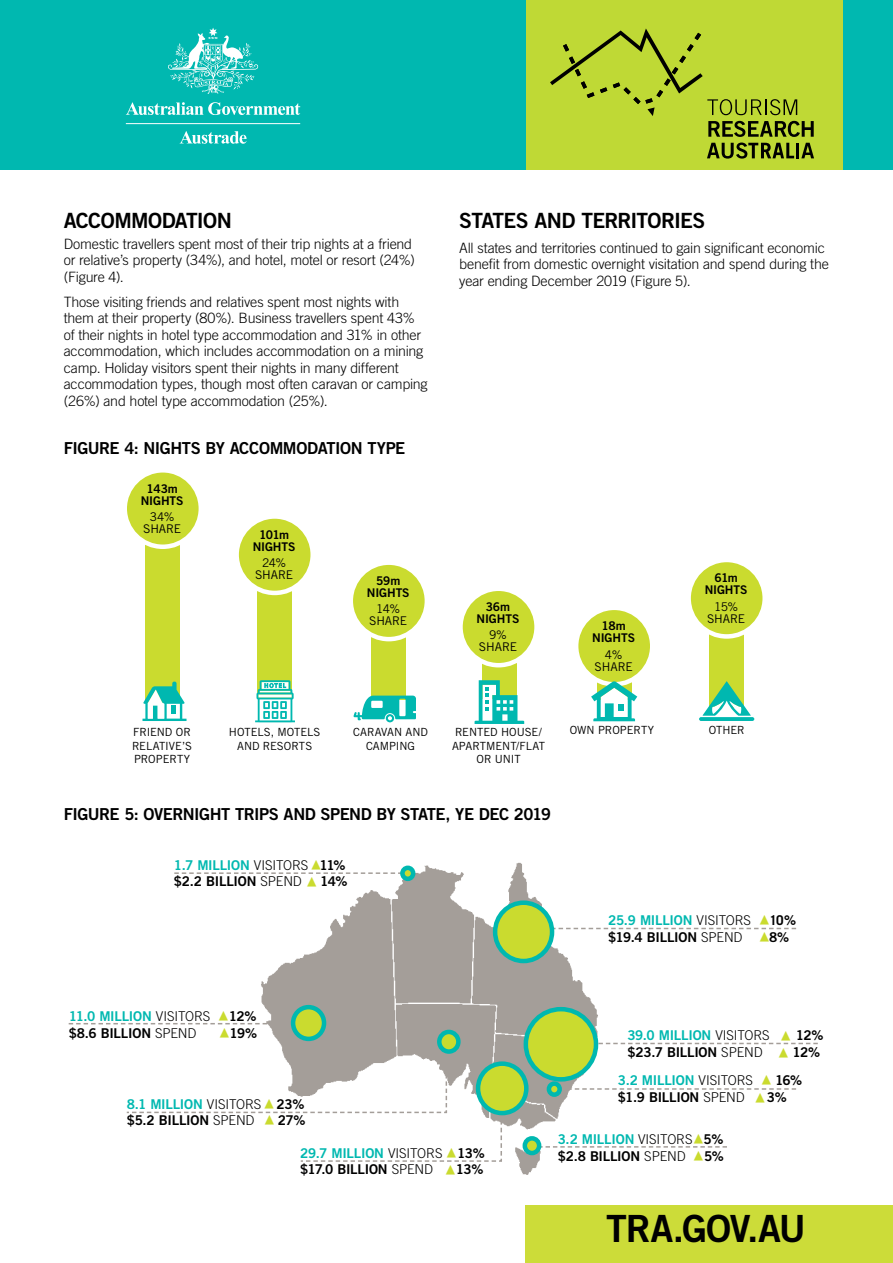
<style>
.page{position:relative;width:893px;height:1263px;background:#fff}
.page>*{position:absolute;margin:0;border:0;box-sizing:border-box;transform-origin:0 0}
.t1{font:37.5px "Trade Gothic LT Std Bd 2";letter-spacing:-.035em;color:#000}
.t2{font:21px "Trade Gothic LT Std Bd 2";letter-spacing:-.035em;color:#000}
.t3{font:16.5px "Trade Gothic LT Std Bd 2";letter-spacing:-.03em;color:#000}
.t4{font:300 14.25px/16.5px "Trade Gothic LT Std";letter-spacing:-.015em;color:#000}
.t5{font:13.5px/16.5px "Trade Gothic LT Std Bd 2";letter-spacing:-.025em;color:#000}
.t6{font:13.5px "Trade Gothic LT Std Bd 2";letter-spacing:-.025em;color:#00b8b0}
.t7{font:700 13.5px "Trade Gothic LT Std";color:#000}
.t8{font:12px/12px "Trade Gothic LT Std Bd 2";letter-spacing:-.01em;color:#000;text-align:center}
.t9{font:12px/12px "Trade Gothic LT Std";letter-spacing:-.02em;color:#000;text-align:center}
.t10{font:11.25px/13.5px "Trade Gothic LT Std";letter-spacing:-.005em;color:#000;text-align:center}
.s1{color:#00b8b0}
.s2{font-family:"Trade Gothic LT Std";font-weight:300}
.s3{font-family:"Trade Gothic LT Std";font-weight:300;color:#000}
.s4{color:#000}
</style>
<div class="page">
<div style="left:0;top:0;width:893px;height:170px;background:#00b8b0"></div>
<div style="left:527px;top:0;width:316px;height:170px;background:#bfd935"></div>
<svg style="left:707px;top:143px;width:87px;height:16px"></svg>
<hr style="left:796px;top:143px;width:3px;height:15px;background:#000">
<svg style="left:801px;top:143px;width:13px;height:15px"></svg>
<svg style="left:550px;top:28px;width:264px;height:109px"></svg>
<div style="left:145px;top:543px;width:34px;height:160px;background:#cadb2f"></div>
<div style="left:257px;top:589px;width:35px;height:110px;background:#cadb2f"></div>
<div style="left:371px;top:636px;width:35px;height:63px;background:#cadb2f"></div>
<div style="left:482px;top:661px;width:35px;height:38px;background:#cadb2f"></div>
<div style="left:709px;top:633px;width:35px;height:75px;background:#cadb2f"></div>
<svg style="left:126px;top:102px;width:174px;height:13px"></svg>
<svg style="left:168px;top:28px;width:90px;height:66px"></svg>
<hr style="left:126px;top:123px;width:174px;height:1px;background:#fff">
<svg style="left:180px;top:131px;width:67px;height:13px"></svg>
<div style="left:525px;top:1205px;width:368px;height:58px;background:#ccdc39"></div>
<img style="left:261px;top:862px;width:337px;height:313px">
<div style="left:526px;top:1009px;width:70px;height:70px;background:#cadb2f;border-radius:50%"></div>
<div style="left:524px;top:1007px;width:74px;height:74px;border:4px solid #00b8b0;border-radius:50%"></div>
<div style="left:495px;top:903px;width:57px;height:58px;background:#cadb2f;border-radius:50%"></div>
<div style="left:493px;top:900px;width:61px;height:63px;border:4px solid #00b8b0;border-radius:50%"></div>
<div style="left:478px;top:1064px;width:48px;height:49px;background:#cadb2f;border-radius:50%"></div>
<div style="left:476px;top:1061px;width:53px;height:54px;border:4px solid #00b8b0;border-radius:50%"></div>
<svg style="left:439px;top:1032px;width:19px;height:19px"></svg>
<div style="left:437px;top:1030px;width:24px;height:24px;border:4px solid #00b8b0;border-radius:50%"></div>
<div style="left:293px;top:1007px;width:31px;height:32px;background:#cadb2f;border-radius:50%"></div>
<div style="left:291px;top:1005px;width:35px;height:36px;border:4px solid #00b8b0;border-radius:50%"></div>
<div style="left:400px;top:865px;width:15px;height:16px;border:4px solid #00b8b0;border-radius:50%"></div>
<svg style="left:353px;top:696px;width:63px;height:26px"></svg>
<svg style="left:142px;top:682px;width:45px;height:39px"></svg>
<svg style="left:255px;top:680px;width:40px;height:42px"></svg>
<svg style="left:475px;top:680px;width:49px;height:44px"></svg>
<div style="left:125px;top:470px;width:76px;height:77px;background:#cadb2f;border-radius:50%"></div>
<div style="left:122px;top:468px;width:81px;height:81px;border:4px solid #fff;border-radius:50%"></div>
<svg style="left:703px;top:681px;width:48px;height:35px"></svg>
<svg style="left:699px;top:717px;width:55px;height:4px"></svg>
<div style="left:237px;top:516px;width:76px;height:77px;background:#cadb2f;border-radius:50%"></div>
<div style="left:234px;top:514px;width:81px;height:81px;border:4px solid #fff;border-radius:50%"></div>
<div style="left:351px;top:563px;width:76px;height:76px;background:#cadb2f;border-radius:50%"></div>
<div style="left:349px;top:560px;width:80px;height:81px;border:4px solid #fff;border-radius:50%"></div>
<div style="left:460px;top:589px;width:77px;height:76px;background:#cadb2f;border-radius:50%"></div>
<div style="left:458px;top:586px;width:81px;height:81px;border:4px solid #fff;border-radius:50%"></div>
<div style="left:576px;top:608px;width:76px;height:76px;background:#cadb2f;border-radius:50%"></div>
<div style="left:574px;top:606px;width:80px;height:80px;border:4px solid #fff;border-radius:50%"></div>
<div style="left:689px;top:560px;width:76px;height:76px;background:#cadb2f;border-radius:50%"></div>
<div style="left:686px;top:558px;width:81px;height:81px;border:4px solid #fff;border-radius:50%"></div>
<svg style="left:591px;top:681px;width:46px;height:40px"></svg>
<svg style="left:544px;top:915px;width:252px;height:27px"></svg>
<svg style="left:591px;top:1031px;width:227px;height:26px"></svg>
<svg style="left:523px;top:1134px;width:204px;height:27px"></svg>
<svg style="left:126px;top:1053px;width:377px;height:121px"></svg>
<svg style="left:69px;top:1010px;width:235px;height:27px"></svg>
<svg style="left:174px;top:862px;width:236px;height:24px"></svg>
<svg style="left:545px;top:1075px;width:251px;height:27px"></svg>
<h2 class="t2" style="left:64px;top:207px;width:170px">ACCOMMODATION</h2>
<p class="t4" style="left:64px;top:235px;width:353px">Domestic travellers spent most of their trip nights at a friend or relative’s property (34%), and hotel, motel or resort (24%) (Figure 4).</p>
<p class="t4" style="left:64px;top:293px;width:365px">Those visiting friends and relatives spent most nights with them at their property (80%). Business travellers spent 43% of their nights in hotel type accommodation and 31% in other accommodation, which includes accommodation on a mining camp. Holiday visitors spent their nights in many different accommodation types, though most often caravan or camping (26%) and hotel type accommodation (25%).</p>
<p class="t3" style="left:64px;top:438px;width:343px">FIGURE 4: NIGHTS BY ACCOMMODATION TYPE</p>
<h2 class="t2" style="left:459px;top:207px;width:248px">STATES AND TERRITORIES</h2>
<p class="t4" style="left:459px;top:239px;width:371px">All states and territories continued to gain significant economic benefit from domestic overnight visitation and spend during the year ending December 2019 (Figure 5).</p>
<p class="t8" style="left:141px;top:482px;width:44px">143m<br>NIGHTS</p>
<p class="t9" style="left:143px;top:511px;width:40px">34%<br>SHARE</p>
<p class="t8" style="left:253px;top:528px;width:44px">101m<br>NIGHTS</p>
<p class="t9" style="left:255px;top:557px;width:40px">24%<br>SHARE</p>
<p class="t8" style="left:367px;top:575px;width:44px">59m<br>NIGHTS</p>
<p class="t9" style="left:369px;top:603px;width:40px">14%<br>SHARE</p>
<p class="t8" style="left:477px;top:601px;width:44px">36m<br>NIGHTS</p>
<p class="t9" style="left:479px;top:629px;width:40px">9%<br>SHARE</p>
<p class="t8" style="left:592px;top:620px;width:44px">18m<br>NIGHTS</p>
<p class="t9" style="left:595px;top:648px;width:40px">4%<br>SHARE</p>
<p class="t8" style="left:705px;top:572px;width:44px">61m<br>NIGHTS</p>
<p class="t9" style="left:707px;top:600px;width:40px">15%<br>SHARE</p>
<p class="t10" style="left:133px;top:725px;width:59px">FRIEND OR</p>
<p class="t10" style="left:570px;top:723px;width:86px">OWN PROPERTY</p>
<p class="t10" style="left:132px;top:739px;width:62px;text-align:left">RELATIVE’S<br>PROPERTY</p>
<p class="t10" style="left:353px;top:725px;width:76px">CARAVAN AND<br>CAMPING</p>
<p class="t10" style="left:709px;top:723px;width:38px">OTHER</p>
<p class="t10" style="left:229px;top:725px;width:93px">HOTELS, MOTELS<br>AND RESORTS</p>
<p class="t10" style="left:452px;top:725px;width:95px">RENTED HOUSE/<br>APARTMENT/FLAT<br>OR UNIT</p>
<p class="t3" style="left:64px;top:804px;width:489px">FIGURE 5: OVERNIGHT TRIPS AND SPEND BY STATE, YE DEC 2019</p>
<p class="t5" style="left:174px;top:856px;width:173px"><span class="s1">1.7 MILLION</span> <span class="s2">VISITORS</span> 11% $2.2 BILLION <span class="s2">SPEND</span></p>
<p class="t5" style="left:320px;top:873px;width:29px">14%</p>
<p class="t6" style="left:608px;top:912px;width:144px">25.9 MILLION <span class="s3">VISITORS</span></p>
<p class="t7" style="left:769px;top:912px;width:28px">10%</p>
<p class="t5" style="left:608px;top:928px;width:136px">$19.4 BILLION <span class="s2">SPEND</span></p>
<p class="t5" style="left:769px;top:928px;width:22px">8%</p>
<p class="t6" style="left:69px;top:1008px;width:143px">11.0 MILLION <span class="s3">VISITORS</span></p>
<p class="t5" style="left:229px;top:1008px;width:29px">12%</p>
<p class="t5" style="left:69px;top:1024px;width:129px">$8.6 BILLION <span class="s2">SPEND</span></p>
<p class="t5" style="left:230px;top:1024px;width:29px">19%</p>
<p class="t5" style="left:127px;top:1095px;width:179px"><span class="s1">8.1 MILLION</span> <span class="s2">VISITORS</span> 23% $5.2 BILLION <span class="s2">SPEND</span></p>
<p class="t5" style="left:278px;top:1112px;width:29px">27%</p>
<p class="t5" style="left:300px;top:1144px;width:186px"><span class="s1">29.7 MILLION</span> <span class="s2">VISITORS</span> 13% $17.0 BILLION <span class="s2">SPEND</span></p>
<p class="t5" style="left:456px;top:1161px;width:29px">13%</p>
<p class="t6" style="left:627px;top:1027px;width:144px">39.0 MILLION <span class="s3">VISITORS</span></p>
<p class="t5" style="left:796px;top:1027px;width:29px">12%</p>
<p class="t5" style="left:627px;top:1044px;width:137px">$23.7 BILLION <span class="s2">SPEND</span></p>
<p class="t5" style="left:792px;top:1044px;width:29px">12%</p>
<p class="t6" style="left:618px;top:1072px;width:137px">3.2 MILLION <span class="s3">VISITORS</span></p>
<p class="t5" style="left:775px;top:1072px;width:29px">16%</p>
<p class="t5" style="left:618px;top:1088px;width:128px">$1.9 BILLION <span class="s2">SPEND</span></p>
<p class="t5" style="left:767px;top:1088px;width:21px">3%</p>
<p class="t6" style="left:558px;top:1131px;width:167px">3.2 MILLION <span class="s3">VISITORS</span> <span class="s4">5%</span></p>
<p class="t5" style="left:558px;top:1147px;width:129px">$2.8 BILLION <span class="s2">SPEND</span></p>
<p class="t5" style="left:704px;top:1147px;width:21px">5%</p>
<h1 class="t1" style="left:606px;top:1205px;width:201px">TRA.GOV.AU</h1>
</div>
